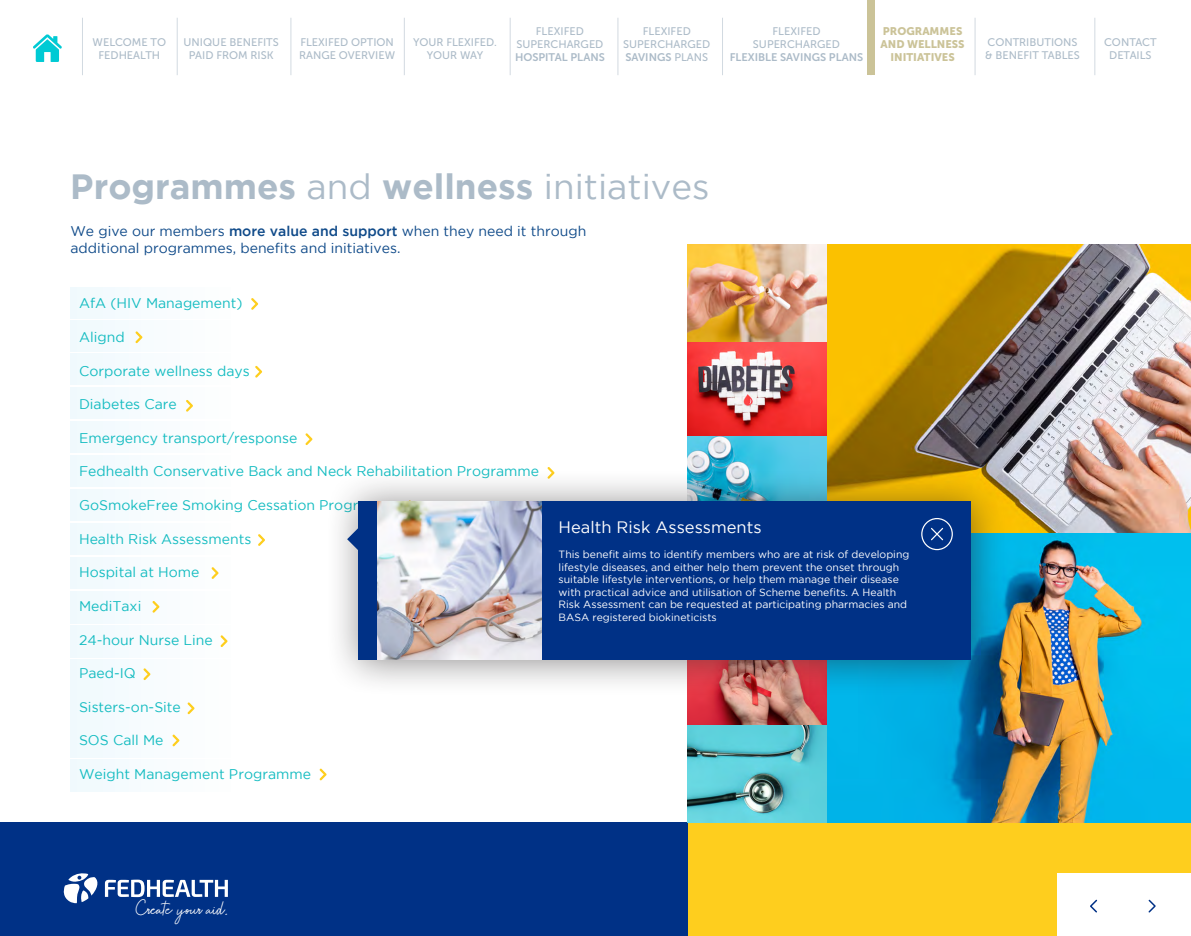
<style>
.page{position:relative;width:1191px;height:936px;background:#fff}
.page>*{position:absolute;margin:0;border:0;box-sizing:border-box;transform-origin:0 0}
.t1{font:700 35px "Gotham";color:#acbbc8}
.t2{font:16.5px "Gotham";color:#fff}
.t3{font:14px "Gotham";color:#14bcc1}
.t4{font:14px/16.8px "Gotham";color:#0f4a89}
.t5{font:11px/13.2px "Museo Sans 500";color:#acbbc8;text-align:center}
.t6{font:11px "Museo Sans 700";color:#acbbc8}
.t7{font:11px/13.2px "Museo Sans 900";color:#cbc398;text-align:center}
.t8{font:10.4px/12.5px "Gotham";color:#fff}
.t9{font:10.1px "Eathoma Script";color:#fff}
.s1{font-family:"Museo Sans 500"}
.s2{font-weight:400}
.s3{font-weight:500}
</style>
<div class="page">
<div style="left:70px;top:287px;width:211px;height:31px;background:#f9fcfe"></div>
<div style="left:70px;top:320px;width:211px;height:31px;background:#f9fcfe"></div>
<div style="left:70px;top:353px;width:211px;height:32px;background:#f9fcfe"></div>
<div style="left:70px;top:387px;width:211px;height:32px;background:#f9fcfe"></div>
<div style="left:70px;top:421px;width:211px;height:32px;background:#f9fcfe"></div>
<div style="left:70px;top:455px;width:211px;height:32px;background:#f9fcfe"></div>
<div style="left:70px;top:489px;width:211px;height:32px;background:#f9fcfe"></div>
<div style="left:70px;top:523px;width:211px;height:32px;background:#f9fcfe"></div>
<div style="left:70px;top:557px;width:211px;height:32px;background:#f9fcfe"></div>
<div style="left:70px;top:591px;width:211px;height:32px;background:#f9fcfe"></div>
<div style="left:70px;top:625px;width:211px;height:32px;background:#f9fcfe"></div>
<div style="left:70px;top:659px;width:211px;height:32px;background:#f9fcfe"></div>
<div style="left:70px;top:692px;width:211px;height:32px;background:#f9fcfe"></div>
<div style="left:70px;top:726px;width:211px;height:31px;background:#f9fcfe"></div>
<div style="left:70px;top:760px;width:211px;height:31px;background:#f9fcfe"></div>
<div style="left:687px;top:822px;width:504px;height:113px;background:#fece1e"></div>
<div style="left:0;top:822px;width:687px;height:113px;background:#003186"></div>
<div style="left:1057px;top:873px;width:134px;height:62px;background:#fff"></div>
<svg style="left:1090px;top:899px;width:66px;height:14px"></svg>
<svg style="left:63px;top:873px;width:165px;height:30px"></svg>
<hr style="left:177px;top:18px;width:1px;height:57px;background:#d2dae1">
<hr style="left:291px;top:18px;width:1px;height:57px;background:#d2dae1">
<hr style="left:404px;top:18px;width:1px;height:57px;background:#d2dae1">
<hr style="left:510px;top:18px;width:1px;height:57px;background:#d2dae1">
<hr style="left:617px;top:18px;width:1px;height:57px;background:#d2dae1">
<hr style="left:722px;top:18px;width:1px;height:57px;background:#d2dae1">
<hr style="left:870px;top:18px;width:1px;height:57px;background:#d2dae1">
<hr style="left:974px;top:18px;width:1px;height:57px;background:#d2dae1">
<hr style="left:1094px;top:18px;width:1px;height:57px;background:#d2dae1">
<hr style="left:82px;top:18px;width:1px;height:57px;background:#d2dae1">
<svg style="left:33px;top:34px;width:29px;height:28px"></svg>
<div style="left:867px;top:0;width:7px;height:74px;background:#cbc398"></div>
<img style="left:826px;top:244px;width:364px;height:289px">
<img style="left:826px;top:533px;width:364px;height:289px">
<img style="left:687px;top:244px;width:139px;height:98px">
<svg style="left:687px;top:697px;width:139px;height:28px;background:#bc5655"></svg>
<svg style="left:687px;top:342px;width:139px;height:94px;background:#d95456"></svg>
<img style="left:687px;top:725px;width:139px;height:97px">
<svg style="left:687px;top:436px;width:139px;height:32px;background:#65cae4"></svg>
<svg style="left:251px;top:298px;width:7px;height:12px"></svg>
<svg style="left:255px;top:366px;width:7px;height:11px"></svg>
<svg style="left:135px;top:331px;width:7px;height:12px"></svg>
<svg style="left:152px;top:601px;width:7px;height:11px"></svg>
<svg style="left:143px;top:668px;width:7px;height:12px"></svg>
<svg style="left:172px;top:734px;width:7px;height:12px"></svg>
<svg style="left:186px;top:400px;width:7px;height:11px"></svg>
<svg style="left:258px;top:534px;width:7px;height:12px"></svg>
<svg style="left:211px;top:567px;width:8px;height:12px"></svg>
<svg style="left:187px;top:702px;width:8px;height:12px"></svg>
<svg style="left:319px;top:768px;width:8px;height:12px"></svg>
<svg style="left:220px;top:635px;width:8px;height:12px"></svg>
<svg style="left:305px;top:433px;width:7px;height:12px"></svg>
<div style="left:325px;top:468px;width:683px;height:229px;background:#231f20;opacity:.5"></div>
<div style="left:358px;top:501px;width:613px;height:158px;background:#003186"></div>
<svg style="left:921px;top:518px;width:32px;height:32px"></svg>
<svg style="left:347px;top:523px;width:11px;height:32px"></svg>
<img style="left:377px;top:501px;width:164px;height:158px">
<p class="t5" style="left:93px;top:36px;width:75px">WELCOME TO<br>FEDHEALTH</p>
<p class="t5" style="left:184px;top:36px;width:97px">UNIQUE BENEFITS<br>PAID FROM RISK</p>
<p class="t5" style="left:299px;top:36px;width:97px;text-align:left">FLEXIFED OPTION<br>RANGE OVERVIEW</p>
<p class="t5" style="left:413px;top:36px;width:85px">YOUR FLEXIFED.<br>YOUR WAY</p>
<p class="t5" style="left:516px;top:25px;width:89px">FLEXIFED<br>SUPERCHARGED</p>
<p class="t6" style="left:515px;top:51px;width:91px">HOSPITAL PLANS</p>
<p class="t5" style="left:623px;top:25px;width:89px">FLEXIFED<br>SUPERCHARGED</p>
<p class="t6" style="left:625px;top:51px;width:84px">SAVINGS <span class="s1">PLANS</span></p>
<p class="t5" style="left:753px;top:25px;width:89px">FLEXIFED<br>SUPERCHARGED</p>
<p class="t6" style="left:729px;top:51px;width:135px">FLEXIBLE SAVINGS PLANS</p>
<p class="t7" style="left:880px;top:24px;width:86px">PROGRAMMES<br>AND WELLNESS<br>INITIATIVES</p>
<p class="t5" style="left:985px;top:36px;width:96px;text-align:left">CONTRIBUTIONS &amp; BENEFIT TABLES</p>
<p class="t5" style="left:1104px;top:36px;width:54px">CONTACT<br>DETAILS</p>
<h1 class="t1" style="left:70px;top:166px;width:641px">Programmes <span class="s2">and</span> wellness <span class="s2">initiatives</span></h1>
<h3 class="t4" style="left:70px;top:223px;width:517px">We give our members <span class="s3">more value and support</span> when they need it through additional programmes, benefits and initiatives.</h3>
<h3 class="t3" style="left:79px;top:295px;width:165px">AfA (HIV Management)</h3>
<h3 class="t3" style="left:79px;top:329px;width:47px">Alignd</h3>
<h3 class="t3" style="left:79px;top:363px;width:172px">Corporate wellness days</h3>
<h3 class="t3" style="left:79px;top:396px;width:99px">Diabetes Care</h3>
<h3 class="t3" style="left:79px;top:430px;width:220px">Emergency transport/response</h3>
<h3 class="t3" style="left:79px;top:463px;width:461px">Fedhealth Conservative Back and Neck Rehabilitation Programme</h3>
<h3 class="t3" style="left:79px;top:497px;width:324px">GoSmokeFree Smoking Cessation Programme</h3>
<h3 class="t3" style="left:79px;top:531px;width:174px">Health Risk Assessments</h3>
<h3 class="t3" style="left:79px;top:564px;width:122px">Hospital at Home</h3>
<h3 class="t3" style="left:79px;top:598px;width:64px">MediTaxi</h3>
<h3 class="t3" style="left:79px;top:631px;width:135px">24-hour Nurse Line</h3>
<h3 class="t3" style="left:79px;top:665px;width:58px">Paed-IQ</h3>
<h3 class="t3" style="left:79px;top:699px;width:103px">Sisters-on-Site</h3>
<h3 class="t3" style="left:79px;top:732px;width:86px">SOS Call Me</h3>
<h3 class="t3" style="left:79px;top:766px;width:233px">Weight Management Programme</h3>
<h2 class="t2" style="left:558px;top:518px;width:204px">Health Risk Assessments</h2>
<p class="t8" style="left:558px;top:548px;width:352px">This benefit aims to identify members who are at risk of developing lifestyle diseases, and either help them prevent the onset through suitable lifestyle interventions, or help them manage their disease with practical advice and utilisation of Scheme benefits. A Health Risk Assessment can be requested at participating pharmacies and BASA registered biokineticists</p>
<p class="t9" style="left:136px;top:904px;width:93px">Create your aid.</p>
</div>
